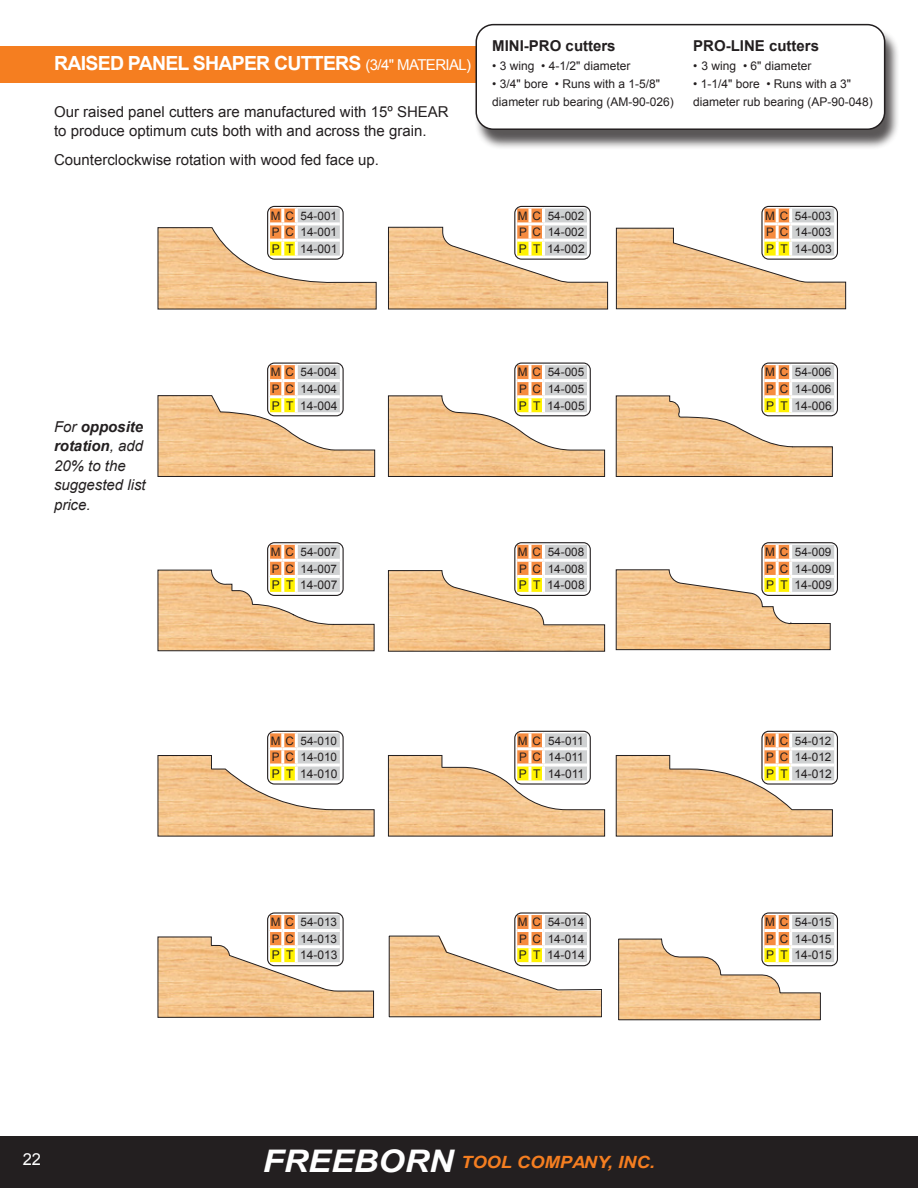
<style>
.page{position:relative;width:918px;height:1188px;background:#fff}
.page>*{position:absolute;margin:0;border:0;box-sizing:border-box;transform-origin:0 0}
.t1{font:700 19.5px "Arial";letter-spacing:-.04em;color:#fff}
.t2{font:italic 700 16.8px "Arial";color:#f57e20;scale:1.09 1}
.t3{font:16.5px "Arial";color:#fff}
.t4{font:15px/19.5px "Arial";color:#231f20}
.t5{font:italic 15px/19.5px "Arial";color:#231f20}
.t6{font:700 15px "Arial";color:#231f20}
.t7{font:12px/18.1px "Arial";color:#231f20}
.t8{font:11.7px/16.6px "Arial";color:#231f20}
.s1{font-weight:400;font-size:15px}
.s2{font-weight:700}
.s3{font-size:31.2px;color:#fff}
</style>
<div class="page">
<div style="left:0;top:1136px;width:918px;height:52px;background:#231f20"></div>
<div style="left:0;top:46px;width:856px;height:37px;background:#f57e20"></div>
<hr style="left:917px;top:46px;width:1px;height:37px;background:#f57e20">
<hr style="left:917px;top:359px;width:1px;height:36px;background:#f57e20">
<svg style="left:157px;top:207px;width:220px;height:103px"></svg>
<hr style="left:296px;top:256px;width:45px;height:1px;background:#fff">
<div style="left:267px;top:206px;width:77px;height:54px;border:1px solid #231f20;border-radius:7px"></div>
<svg style="left:157px;top:364px;width:218px;height:113px"></svg>
<hr style="left:296px;top:412px;width:45px;height:2px;background:#fff">
<div style="left:267px;top:363px;width:77px;height:53px;border:1px solid #231f20;border-radius:7px"></div>
<svg style="left:157px;top:543px;width:218px;height:108px"></svg>
<hr style="left:296px;top:592px;width:45px;height:1px;background:#fff">
<div style="left:267px;top:542px;width:77px;height:54px;border:1px solid #231f20;border-radius:7px"></div>
<svg style="left:157px;top:732px;width:218px;height:105px"></svg>
<hr style="left:296px;top:780px;width:45px;height:2px;background:#fff">
<div style="left:267px;top:731px;width:77px;height:54px;border:1px solid #231f20;border-radius:7px"></div>
<svg style="left:157px;top:914px;width:217px;height:104px"></svg>
<hr style="left:296px;top:962px;width:45px;height:2px;background:#fff">
<div style="left:267px;top:912px;width:77px;height:54px;border:1px solid #231f20;border-radius:7px"></div>
<svg style="left:388px;top:207px;width:220px;height:103px"></svg>
<hr style="left:543px;top:256px;width:46px;height:1px;background:#fff">
<div style="left:514px;top:206px;width:77px;height:54px;border:1px solid #231f20;border-radius:7px"></div>
<svg style="left:388px;top:364px;width:217px;height:113px"></svg>
<hr style="left:543px;top:412px;width:46px;height:2px;background:#fff">
<div style="left:514px;top:363px;width:77px;height:53px;border:1px solid #231f20;border-radius:7px"></div>
<svg style="left:388px;top:544px;width:217px;height:108px"></svg>
<hr style="left:543px;top:592px;width:46px;height:1px;background:#fff">
<div style="left:514px;top:542px;width:77px;height:54px;border:1px solid #231f20;border-radius:7px"></div>
<svg style="left:388px;top:732px;width:217px;height:105px"></svg>
<hr style="left:543px;top:780px;width:46px;height:2px;background:#fff">
<div style="left:514px;top:731px;width:77px;height:54px;border:1px solid #231f20;border-radius:7px"></div>
<svg style="left:389px;top:914px;width:213px;height:103px"></svg>
<hr style="left:543px;top:962px;width:46px;height:2px;background:#fff">
<div style="left:514px;top:912px;width:77px;height:54px;border:1px solid #231f20;border-radius:7px"></div>
<svg style="left:616px;top:207px;width:231px;height:103px"></svg>
<hr style="left:791px;top:256px;width:45px;height:1px;background:#fff">
<div style="left:761px;top:206px;width:77px;height:54px;border:1px solid #231f20;border-radius:7px"></div>
<svg style="left:616px;top:364px;width:220px;height:113px"></svg>
<hr style="left:791px;top:412px;width:45px;height:2px;background:#fff">
<div style="left:761px;top:363px;width:77px;height:53px;border:1px solid #231f20;border-radius:7px"></div>
<svg style="left:616px;top:543px;width:220px;height:107px"></svg>
<hr style="left:791px;top:592px;width:45px;height:1px;background:#fff">
<div style="left:761px;top:542px;width:77px;height:54px;border:1px solid #231f20;border-radius:7px"></div>
<svg style="left:616px;top:732px;width:220px;height:105px"></svg>
<hr style="left:791px;top:780px;width:45px;height:2px;background:#fff">
<div style="left:761px;top:731px;width:77px;height:54px;border:1px solid #231f20;border-radius:7px"></div>
<svg style="left:618px;top:914px;width:218px;height:106px"></svg>
<hr style="left:791px;top:962px;width:45px;height:2px;background:#fff">
<div style="left:761px;top:912px;width:77px;height:54px;border:1px solid #231f20;border-radius:7px"></div>
<div style="left:474px;top:27px;width:426px;height:123px;background:#231f20;opacity:.75"></div>
<div style="left:476px;top:25px;width:409px;height:104px;background:#fff;border-radius:17px"></div>
<div style="left:475px;top:24px;width:410px;height:106px;border:2px solid #231f20;border-radius:17px"></div>
<h1 class="t1" style="left:54px;top:51px;width:418px">RAISED PANEL SHAPER CUTTERS <span class="s1">(3/4" MATERIAL)</span></h1>
<p class="t4" style="left:54px;top:102px;width:396px">Our raised panel cutters are manufactured with 15º SHEAR to produce optimum cuts both with and across the grain.</p>
<p class="t4" style="left:54px;top:150px;width:327px">Counterclockwise rotation with wood fed face up.</p>
<p class="t8" style="left:271px;top:207px;width:68px">M C 54-001<br>P C 14-001</p>
<p class="t7" style="left:272px;top:240px;width:67px">P T 14-001</p>
<p class="t6" style="left:492px;top:36px;width:125px">MINI-PRO cutters</p>
<p class="t7" style="left:492px;top:56px;width:140px">• 3 wing • 4-1/2" diameter</p>
<p class="t7" style="left:492px;top:75px;width:183px">• 3/4" bore • Runs with a 1-5/8" diameter rub bearing (AM-90-026)</p>
<p class="t6" style="left:693px;top:36px;width:127px">PRO-LINE cutters</p>
<p class="t7" style="left:693px;top:56px;width:120px">• 3 wing • 6" diameter</p>
<p class="t7" style="left:693px;top:75px;width:181px">• 1-1/4" bore • Runs with a 3" diameter rub bearing (AP-90-048)</p>
<p class="t8" style="left:518px;top:207px;width:68px">M C 54-002<br>P C 14-002</p>
<p class="t7" style="left:519px;top:240px;width:67px">P T 14-002</p>
<p class="t8" style="left:765px;top:207px;width:68px">M C 54-003<br>P C 14-003</p>
<p class="t7" style="left:766px;top:240px;width:67px">P T 14-003</p>
<p class="t5" style="left:54px;top:417px;width:93px">For <span class="s2">opposite rotation</span>, add<br>20% to the suggested list price.</p>
<p class="t8" style="left:271px;top:364px;width:68px">M C 54-004<br>P C 14-004</p>
<p class="t7" style="left:272px;top:396px;width:67px">P T 14-004</p>
<p class="t8" style="left:271px;top:544px;width:68px">M C 54-007<br>P C 14-007</p>
<p class="t7" style="left:272px;top:576px;width:67px">P T 14-007</p>
<p class="t8" style="left:518px;top:364px;width:68px">M C 54-005<br>P C 14-005</p>
<p class="t7" style="left:519px;top:396px;width:67px">P T 14-005</p>
<p class="t8" style="left:518px;top:544px;width:68px">M C 54-008<br>P C 14-008</p>
<p class="t7" style="left:519px;top:576px;width:67px">P T 14-008</p>
<p class="t8" style="left:765px;top:364px;width:68px">M C 54-006<br>P C 14-006</p>
<p class="t7" style="left:766px;top:396px;width:67px">P T 14-006</p>
<p class="t8" style="left:765px;top:544px;width:68px">M C 54-009<br>P C 14-009</p>
<p class="t7" style="left:766px;top:576px;width:67px">P T 14-009</p>
<p class="t8" style="left:271px;top:732px;width:68px">M C 54-010<br>P C 14-010</p>
<p class="t7" style="left:272px;top:765px;width:67px">P T 14-010</p>
<p class="t8" style="left:271px;top:914px;width:68px">M C 54-013<br>P C 14-013</p>
<p class="t7" style="left:272px;top:946px;width:67px">P T 14-013</p>
<p class="t8" style="left:518px;top:732px;width:67px">M C 54-011<br>P C 14-011</p>
<p class="t7" style="left:519px;top:765px;width:67px">P T 14-011</p>
<p class="t8" style="left:518px;top:914px;width:68px">M C 54-014<br>P C 14-014</p>
<p class="t7" style="left:519px;top:946px;width:67px">P T 14-014</p>
<p class="t8" style="left:765px;top:732px;width:68px">M C 54-012<br>P C 14-012</p>
<p class="t7" style="left:766px;top:765px;width:67px">P T 14-012</p>
<p class="t8" style="left:765px;top:914px;width:68px">M C 54-015<br>P C 14-015</p>
<p class="t7" style="left:766px;top:946px;width:67px">P T 14-015</p>
<h3 class="t3" style="left:23px;top:1149px;width:20px">22</h3>
<h2 class="t2" style="left:263px;top:1151px;width:361px"><span class="s3">FREEBORN</span> TOOL COMPANY, INC.</h2>
</div>
